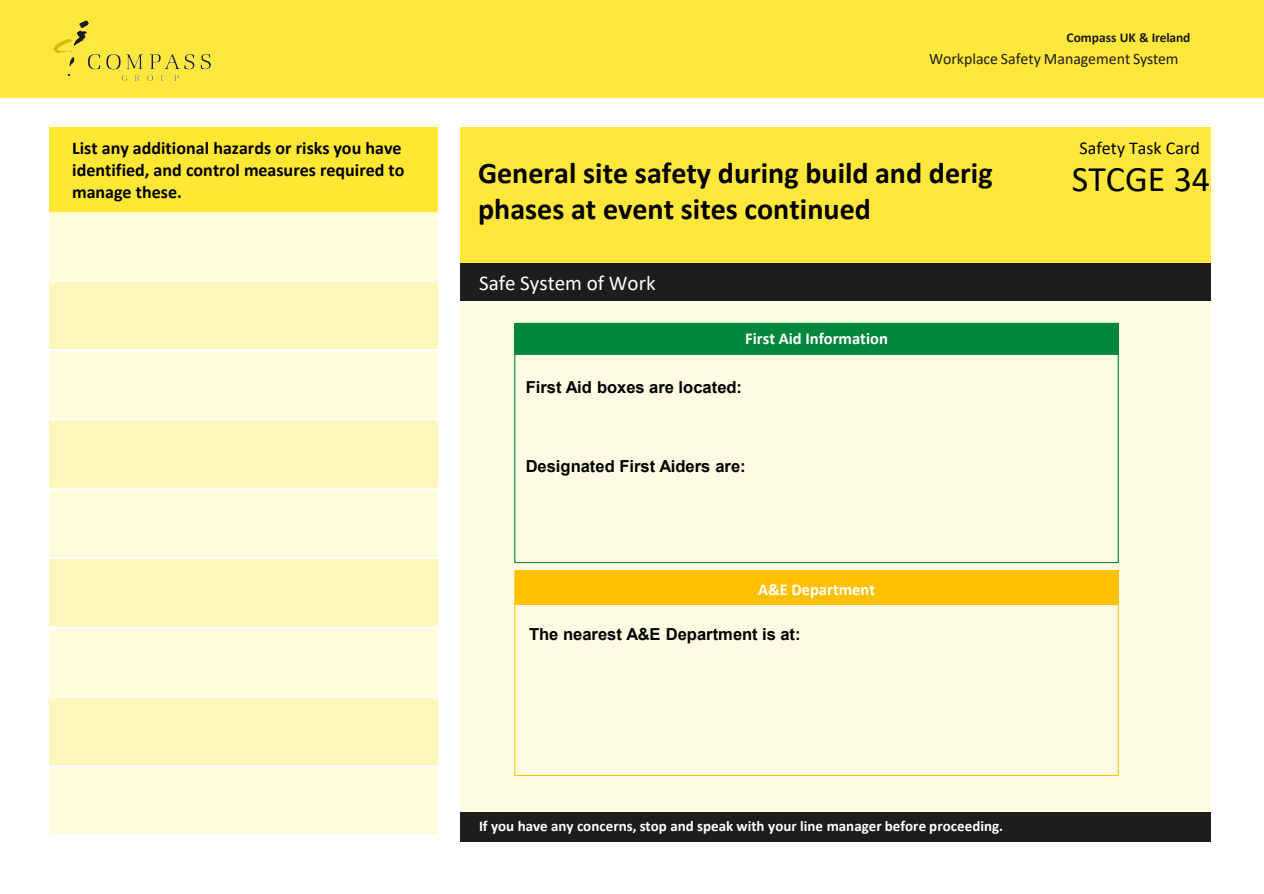
<style>
.page{position:relative;width:1264px;height:894px;background:#fff}
.page>*{position:absolute;margin:0;border:0;box-sizing:border-box;transform-origin:0 0}
.t1{font:36px "Calibri";color:#000}
.t2{font:700 30px/36px "Calibri";color:#000}
.t3{font:21px "Calibri";color:#fff}
.t4{font:700 18px/21.6px "Calibri";letter-spacing:.005em;color:#000}
.t5{font:18px "Calibri";color:#000}
.t6{font:700 16.5px "Arial";color:#000}
.t7{font:700 16.5px "Calibri";color:#fff}
.t8{font:15.9px "Calibri";color:#1d1d1b}
.t9{font:700 15px "Calibri";letter-spacing:.005em;color:#fff}
.t10{font:700 13.5px "Calibri";letter-spacing:-.005em;color:#1d1d1b}
</style>
<div class="page">
<div style="left:0;top:0;width:1263px;height:97px;background:#ffe83b"></div>
<img style="left:53px;top:21px;width:157px;height:59px">
<img style="left:49px;top:128px;width:388px;height:707px">
<div style="left:460px;top:128px;width:750px;height:135px;background:#ffe83b"></div>
<div style="left:460px;top:263px;width:750px;height:38px;background:#1d1d1b"></div>
<div style="left:460px;top:301px;width:750px;height:511px;background:#fffbe2"></div>
<div style="left:460px;top:812px;width:750px;height:30px;background:#1d1d1b"></div>
<div style="left:514px;top:323px;width:604px;height:32px;background:#00863d;border:1px solid #00863d"></div>
<div style="left:514px;top:569px;width:603px;height:35px;background:#ffc000"></div>
<p class="t4" style="left:72px;top:137px;width:334px">List any additional hazards or risks you have identified, and control measures required to manage these.</p>
<p class="t10" style="left:1066px;top:28px;width:125px">Compass UK &amp; Ireland</p>
<p class="t8" style="left:928px;top:47px;width:251px">Workplace Safety Management System</p>
<p class="t2" style="left:478px;top:155px;width:516px">General site safety during build and derig phases at event sites continued</p>
<p class="t3" style="left:479px;top:268px;width:178px">Safe System of Work</p>
<p class="t7" style="left:745px;top:327px;width:144px">First Aid Information</p>
<p class="t6" style="left:525px;top:375px;width:218px">First Aid boxes are located:</p>
<p class="t6" style="left:525px;top:454px;width:221px">Designated First Aiders are:</p>
<p class="t7" style="left:758px;top:577px;width:119px">A&amp;E Department</p>
<p class="t6" style="left:529px;top:622px;width:273px">The nearest A&amp;E Department is at:</p>
<p class="t5" style="left:1079px;top:136px;width:122px">Safety Task Card</p>
<p class="t1" style="left:1071px;top:154px;width:140px">STCGE 34</p>
<p class="t9" style="left:479px;top:815px;width:525px">If you have any concerns, stop and speak with your line manager before proceeding.</p>
</div>
